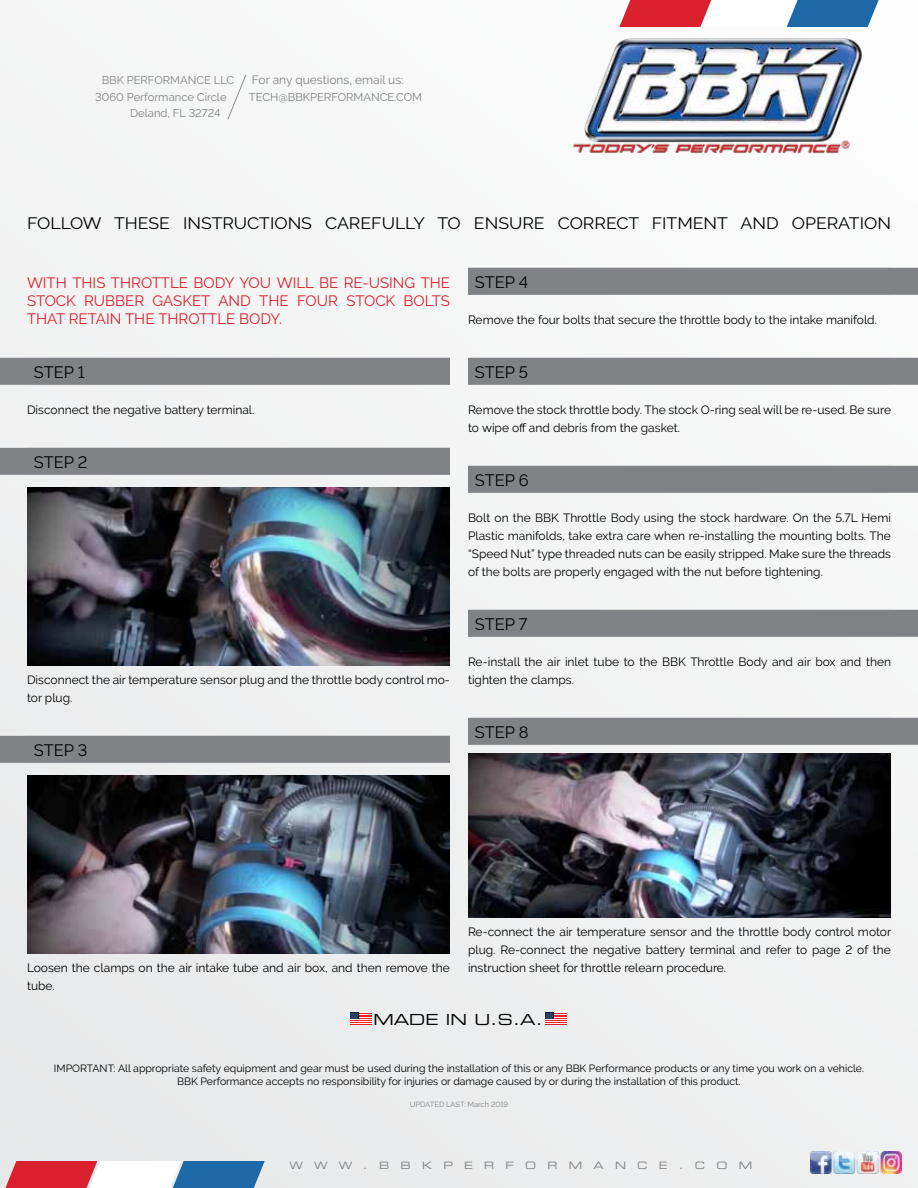
<style>
.page{position:relative;width:918px;height:1188px;background:#f3f3f4}
.page>*{position:absolute;margin:0;border:0;box-sizing:border-box;transform-origin:0 0}
.t1{font:16.5px "Raleway";color:#000;scale:1.07 1}
.t2{font:16.5px "Raleway";color:#000}
.t3{font:15.3px "Eurostile Extended Two";color:#000}
.t4{font:15px/18px "Raleway";color:#da202c;text-align:justify}
.t5{font:12px/18px "Raleway";color:#000}
.t6{font:12px "Raleway";color:#808285}
.t7{font:11.25px "Raleway";color:#808285}
.t8{font:10.5px/12.6px "Raleway";color:#000;text-align:center}
.t9{font:10.2px "Eurostile Extended Two";letter-spacing:1.11em;color:#808285}
.t10{font:7.5px "Raleway";color:#808285}
</style>
<div class="page">
<svg style="left:619px;top:0;width:265px;height:27px"></svg>
<svg style="left:0;top:1161px;width:265px;height:27px"></svg>
<img style="left:573px;top:38px;width:289px;height:116px">
<svg style="left:227px;top:75px;width:19px;height:45px"></svg>
<svg style="left:545px;top:1013px;width:22px;height:12px"></svg>
<svg style="left:350px;top:1013px;width:21px;height:12px"></svg>
<img style="left:810px;top:1152px;width:92px;height:21px">
<div style="left:468px;top:718px;width:450px;height:27px;background:#808285"></div>
<div style="left:468px;top:610px;width:450px;height:27px;background:#808285"></div>
<div style="left:468px;top:466px;width:450px;height:27px;background:#808285"></div>
<div style="left:468px;top:358px;width:450px;height:27px;background:#808285"></div>
<div style="left:468px;top:268px;width:450px;height:27px;background:#808285"></div>
<div style="left:0;top:736px;width:450px;height:27px;background:#808285"></div>
<div style="left:0;top:448px;width:450px;height:27px;background:#808285"></div>
<div style="left:0;top:358px;width:450px;height:27px;background:#808285"></div>
<img style="left:27px;top:488px;width:423px;height:178px">
<img style="left:27px;top:776px;width:423px;height:178px">
<img style="left:468px;top:754px;width:423px;height:164px">
<p class="t7" style="left:102px;top:74px;width:134px">BBK PERFORMANCE LLC</p>
<p class="t7" style="left:95px;top:90px;width:133px">3060 Performance Circle</p>
<p class="t7" style="left:130px;top:107px;width:92px">Deland, FL 32724</p>
<p class="t6" style="left:252px;top:73px;width:153px">For any questions, email us:</p>
<p class="t7" style="left:249px;top:90px;width:175px">TECH@BBKPERFORMANCE.COM</p>
<h1 class="t1" style="left:27px;top:214px;width:809px">FOLLOW THESE INSTRUCTIONS CAREFULLY TO ENSURE CORRECT FITMENT AND OPERATION</h1>
<p class="t4" style="left:27px;top:274px;width:425px">WITH THIS THROTTLE BODY YOU WILL BE RE-USING THE STOCK RUBBER GASKET AND THE FOUR STOCK BOLTS THAT RETAIN THE THROTTLE BODY.</p>
<p class="t2" style="left:34px;top:363px;width:52px">STEP 1</p>
<p class="t5" style="left:27px;top:401px;width:229px">Disconnect the negative battery terminal.</p>
<p class="t2" style="left:34px;top:453px;width:55px">STEP 2</p>
<p class="t5" style="left:27px;top:671px;width:424px">Disconnect the air temperature sensor plug and the throttle body control mo&shy;tor plug.</p>
<p class="t2" style="left:34px;top:741px;width:55px">STEP 3</p>
<p class="t2" style="left:475px;top:273px;width:55px">STEP 4</p>
<p class="t5" style="left:468px;top:311px;width:411px">Remove the four bolts that secure the throttle body to the intake manifold.</p>
<p class="t2" style="left:475px;top:363px;width:55px">STEP 5</p>
<p class="t5" style="left:468px;top:401px;width:425px">Remove the stock throttle body. The stock O-ring seal will be re-used. Be sure</p>
<p class="t5" style="left:468px;top:419px;width:214px">to wipe off and debris from the gasket.</p>
<p class="t2" style="left:475px;top:471px;width:56px">STEP 6</p>
<p class="t5" style="left:468px;top:509px;width:425px;text-align:justify">Bolt on the BBK Throttle Body using the stock hardware. On the 5.7L Hemi Plastic manifolds, take extra care when re-installing the mounting bolts. The “Speed Nut” type threaded nuts can be easily stripped. Make sure the threads of the bolts are properly engaged with the nut before tightening.</p>
<p class="t2" style="left:475px;top:615px;width:54px">STEP 7</p>
<p class="t5" style="left:468px;top:653px;width:425px">Re-install the air inlet tube to the BBK Throttle Body and air box and then tighten the clamps.</p>
<p class="t2" style="left:475px;top:723px;width:55px">STEP 8</p>
<p class="t5" style="left:27px;top:959px;width:424px">Loosen the clamps on the air intake tube and air box, and then remove the tube.</p>
<p class="t5" style="left:468px;top:923px;width:425px;text-align:justify">Re-connect the air temperature sensor and the throttle body control motor plug. Re-connect the negative battery terminal and refer to page 2 of the instruction sheet for throttle relearn procedure.</p>
<p class="t3" style="left:373px;top:1009px;width:171px">MADE IN U.S.A.</p>
<p class="t8" style="left:54px;top:1062px;width:812px">IMPORTANT: All appropriate safety equipment and gear must be used during the installation of this or any BBK Performance products or any time you work on a vehicle.<br>BBK Performance accepts no responsibility for injuries or damage caused by or during the installation of this product.</p>
<p class="t10" style="left:410px;top:1100px;width:100px">UPDATED LAST: March 2019</p>
<p class="t9" style="left:289px;top:1158px;width:464px">WWW.BBKPERFORMANCE.COM</p>
</div>
